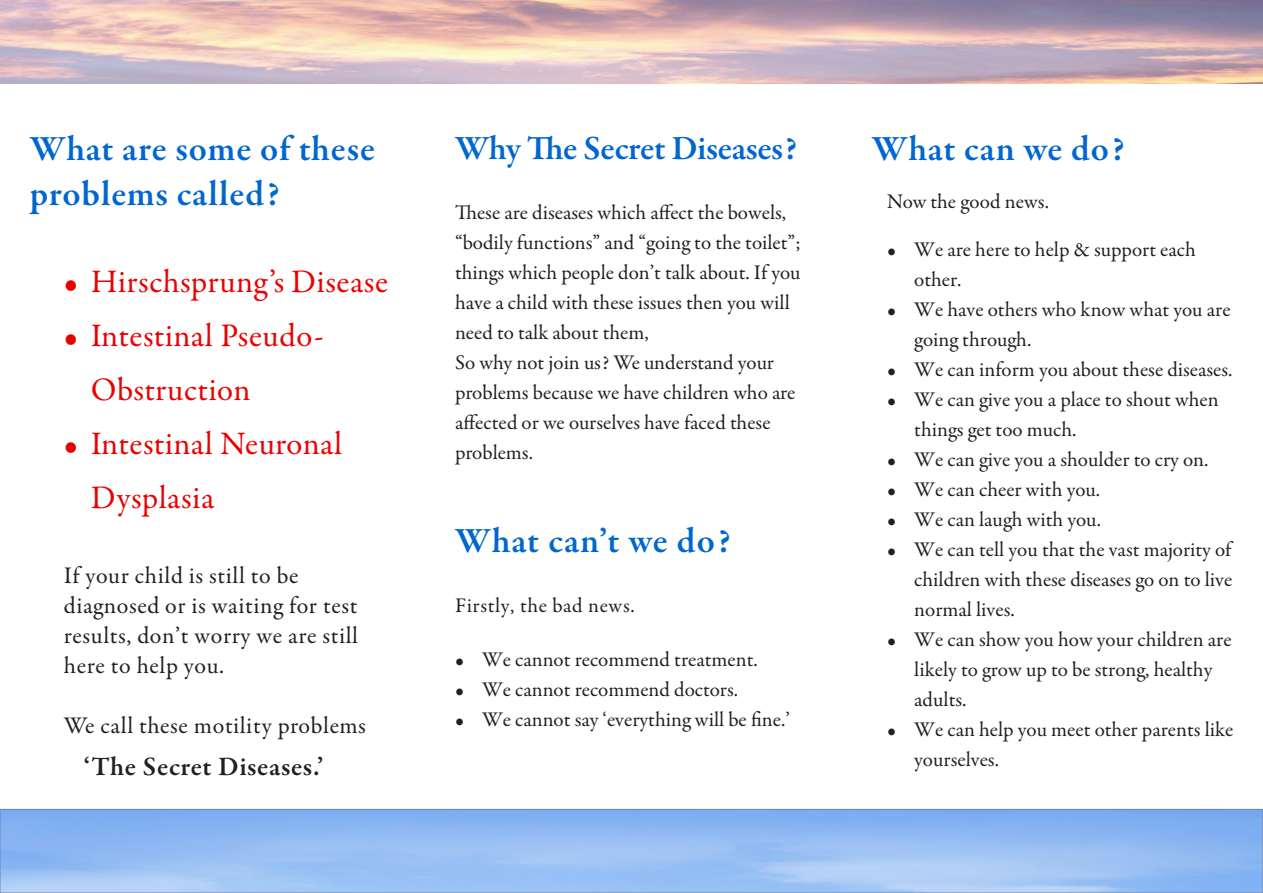
<style>
.page{position:relative;width:1263px;height:893px;background:#fff}
.page>*{position:absolute;margin:0;border:0;box-sizing:border-box;transform-origin:0 0}
.t1{font:600 36px/45px "Garamond Premr Pro";letter-spacing:.025em;color:#0066d0}
.t2{font:600 34.5px "Garamond Premr Pro";letter-spacing:-.01em;color:#0066d0}
.t3{font:33px/54px "Garamond Premr Pro";letter-spacing:.01em;color:#ea0000}
.t4{font:600 27px "Garamond Premr Pro";letter-spacing:.025em;color:#231f20}
.t5{font:24px/30px "Garamond Premr Pro";letter-spacing:.025em;color:#231f20}
.t6{font:21px/30px "Garamond Premr Pro";color:#231f20}
.t7{font:21px "Garamond Premr Pro";letter-spacing:.03em;color:#231f20}
</style>
<div class="page">
<div style="left:0;top:809px;width:1263px;height:84px;border:1px solid #7386ae"></div>
<p class="t1" style="left:30px;top:127px;width:347px">What are some of these problems called?</p>
<p class="t3" style="left:64px;top:255px;width:326px">• Hirschsprung’s Disease</p>
<p class="t3" style="left:91px;top:309px;width:234px;text-indent:-27px">• Intestinal Pseudo-<br>Obstruction</p>
<p class="t3" style="left:91px;top:417px;width:253px;text-indent:-27px">• Intestinal Neuronal<br>Dysplasia</p>
<p class="t5" style="left:64px;top:561px;width:296px">If your child is still to be diagnosed or is waiting for test results, don’t worry we are still here to help you.</p>
<p class="t5" style="left:64px;top:711px;width:304px">We call these motility problems</p>
<p class="t4" style="left:84px;top:750px;width:241px">‘The Secret Diseases.’</p>
<p class="t2" style="left:455px;top:127px;width:344px">Why The Secret Diseases?</p>
<p class="t6" style="left:455px;top:198px;width:347px">These are diseases which affect the bowels, “bodily functions” and “going to the toilet”; things which people don’t talk about. If you have a child with these issues then you will need to talk about them,</p>
<p class="t6" style="left:455px;top:348px;width:342px">So why not join us? We understand your problems because we have children who are affected or we ourselves have faced these problems.</p>
<p class="t1" style="left:455px;top:519px;width:277px">What can’t we do?</p>
<p class="t7" style="left:455px;top:593px;width:181px">Firstly, the bad news.</p>
<p class="t6" style="left:455px;top:645px;width:304px">• We cannot recommend treatment.</p>
<p class="t6" style="left:455px;top:675px;width:285px">• We cannot recommend doctors.</p>
<p class="t6" style="left:455px;top:705px;width:336px">• We cannot say ‘everything will be fine.’</p>
<p class="t1" style="left:872px;top:127px;width:254px">What can we do?</p>
<p class="t6" style="left:887px;top:187px;width:163px">Now the good news.</p>
<p class="t6" style="left:914px;top:235px;width:283px;text-indent:-27px">• We are here to help &amp; support each other.</p>
<p class="t6" style="left:914px;top:295px;width:318px;text-indent:-27px">• We have others who know what you are going through.</p>
<p class="t6" style="left:887px;top:355px;width:347px">• We can inform you about these diseases.</p>
<p class="t6" style="left:914px;top:385px;width:306px;text-indent:-27px">• We can give you a place to shout when things get too much.</p>
<p class="t6" style="left:887px;top:445px;width:323px">• We can give you a shoulder to cry on.</p>
<p class="t6" style="left:887px;top:475px;width:214px">• We can cheer with you.</p>
<p class="t6" style="left:887px;top:505px;width:215px">• We can laugh with you.</p>
<p class="t6" style="left:914px;top:535px;width:319px;text-align:justify;text-indent:-27px">• We can tell you that the vast majority of children with these diseases go on to live normal lives.</p>
<p class="t6" style="left:914px;top:625px;width:319px;text-indent:-27px">• We can show you how your children are likely to grow up to be strong, healthy adults.</p>
<p class="t6" style="left:914px;top:715px;width:321px;text-indent:-27px">• We can help you meet other parents like yourselves.</p>
</div>
